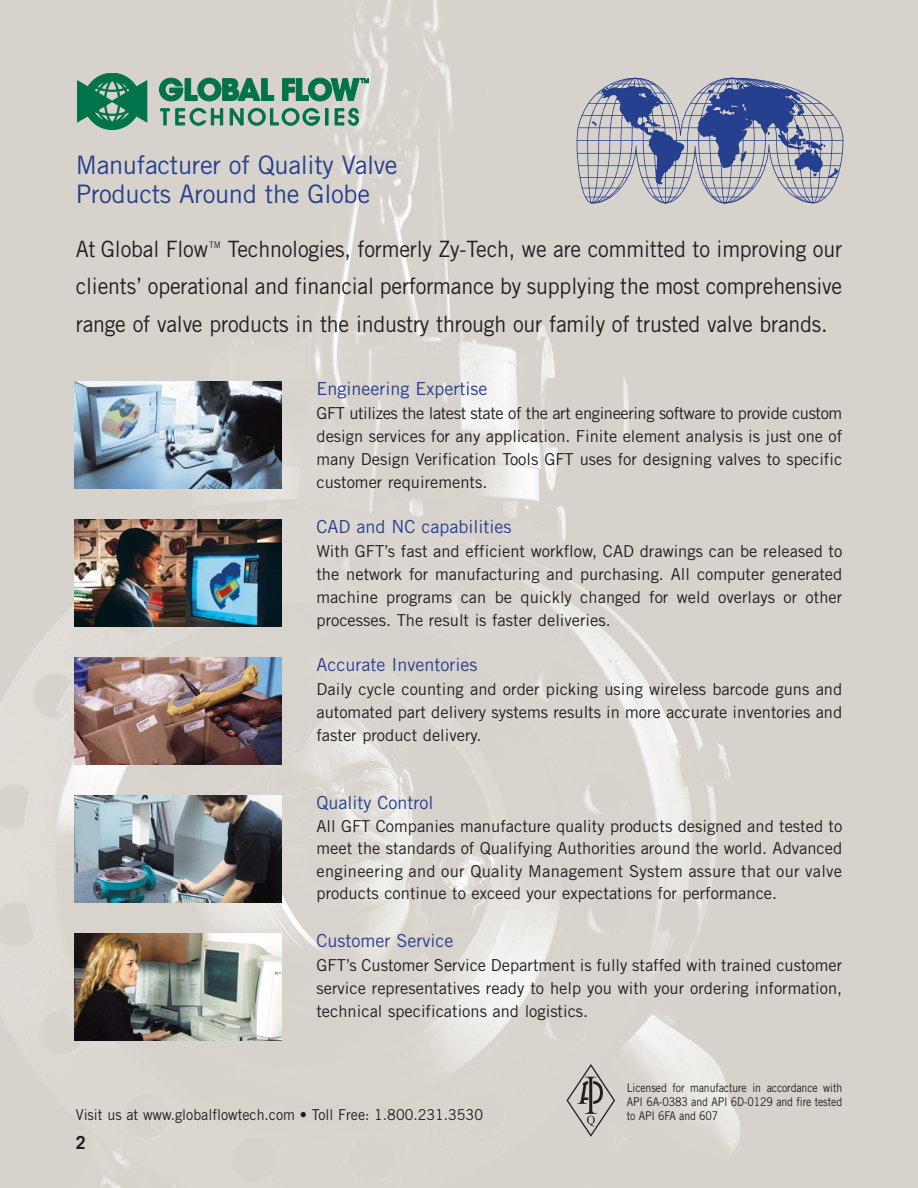
<style>
.page{position:relative;width:918px;height:1188px;background:#fff}
.page>*{position:absolute;margin:0;border:0;box-sizing:border-box;transform-origin:0 0}
.t1{font:25.5px/28.5px "Trade Gothic LT Std";letter-spacing:-.01em;color:#25408e}
.t2{font:22.5px/37.5px "Trade Gothic LT Std";letter-spacing:-.01em;color:#231f20;text-align:justify;scale:.95 1}
.t3{font:18px "Trade Gothic LT Std";color:#25408e}
.t4{font:700 18px "Trade Gothic LT Std";color:#231f20}
.t5{font:16.5px/23.2px "Trade Gothic LT Std";color:#231f20;text-align:justify}
.t6{font:15px "Trade Gothic LT Std";color:#231f20;scale:.95 1}
.t7{font:12px/14.4px "Trade Gothic LT Std";letter-spacing:-.01em;color:#231f20;text-align:justify;scale:.88 1}
.t8{font:9px "Trade Gothic LT Std";color:#231f20;scale:.95 1}
</style>
<div class="page">
<img style="left:0;top:0;width:918px;height:1188px">
<img style="left:74px;top:381px;width:207px;height:107px">
<img style="left:74px;top:519px;width:207px;height:107px">
<img style="left:74px;top:657px;width:207px;height:107px">
<img style="left:74px;top:795px;width:207px;height:107px">
<img style="left:74px;top:933px;width:207px;height:107px">
<svg style="left:577px;top:78px;width:266px;height:125px;background:#9ba0b7"></svg>
<svg style="left:566px;top:1064px;width:49px;height:73px;background:#bbb6b1"></svg>
<svg style="left:77px;top:73px;width:70px;height:57px;background:#439072"></svg>
<svg style="left:159px;top:78px;width:115px;height:23px;background:#4a9376"></svg>
<svg style="left:161px;top:109px;width:8px;height:16px"></svg>
<svg style="left:176px;top:108px;width:47px;height:17px"></svg>
<svg style="left:230px;top:108px;width:90px;height:17px;background:#78a792"></svg>
<svg style="left:326px;top:109px;width:2px;height:17px"></svg>
<svg style="left:335px;top:108px;width:24px;height:17px"></svg>
<svg style="left:283px;top:78px;width:85px;height:23px;background:#53987c"></svg>
<h1 class="t1" style="left:76px;top:153px;width:323px">Manufacturer of Quality Valve<br>Products Around the Globe</h1>
<h2 class="t2" style="left:76px;top:232px;width:141px">At Global Flow</h2>
<p class="t8" style="left:209px;top:241px;width:14px">TM</p>
<p class="t2" style="left:76px;top:232px;width:808px;text-indent:152px">Technologies, formerly Zy-Tech, we are committed to improving our clients’ operational and financial performance by supplying the most comprehensive range of valve products in the industry through our family of trusted valve brands.</p>
<p class="t3" style="left:316px;top:383px;width:173px">Engineering Expertise</p>
<p class="t5" style="left:316px;top:403px;width:527px">GFT utilizes the latest state of the art engineering software to provide custom design services for any application. Finite element analysis is just one of many Design Verification Tools GFT uses for designing valves to specific customer requirements.</p>
<p class="t3" style="left:316px;top:521px;width:197px">CAD and NC capabilities</p>
<p class="t5" style="left:316px;top:541px;width:527px">With GFT’s fast and efficient workflow, CAD drawings can be released to the network for manufacturing and purchasing. All computer generated machine programs can be quickly changed for weld overlays or other processes. The result is faster deliveries.</p>
<p class="t3" style="left:316px;top:659px;width:162px">Accurate Inventories</p>
<p class="t5" style="left:316px;top:679px;width:527px">Daily cycle counting and order picking using wireless barcode guns and automated part delivery systems results in more accurate inventories and faster product delivery.</p>
<p class="t3" style="left:316px;top:797px;width:119px">Quality Control</p>
<p class="t5" style="left:316px;top:816px;width:527px;line-height:22.5px">All GFT Companies manufacture quality products designed and tested to meet the standards of Qualifying Authorities around the world. Advanced engineering and our Quality Management System assure that our valve products continue to exceed your expectations for performance.</p>
<p class="t3" style="left:316px;top:935px;width:138px">Customer Service</p>
<p class="t5" style="left:316px;top:955px;width:527px">GFT’s Customer Service Department is fully staffed with trained customer service representatives ready to help you with your ordering information, technical specifications and logistics.</p>
<p class="t6" style="left:76px;top:1110px;width:430px">Visit us at www.globalflowtech.com • Toll Free: 1.800.231.3530</p>
<p class="t4" style="left:76px;top:1132px;width:12px">2</p>
<p class="t7" style="left:627px;top:1081px;width:246px">Licensed for manufacture in accordance with API 6A-0383 and API 6D-0129 and fire tested to API 6FA and 607</p>
</div>
